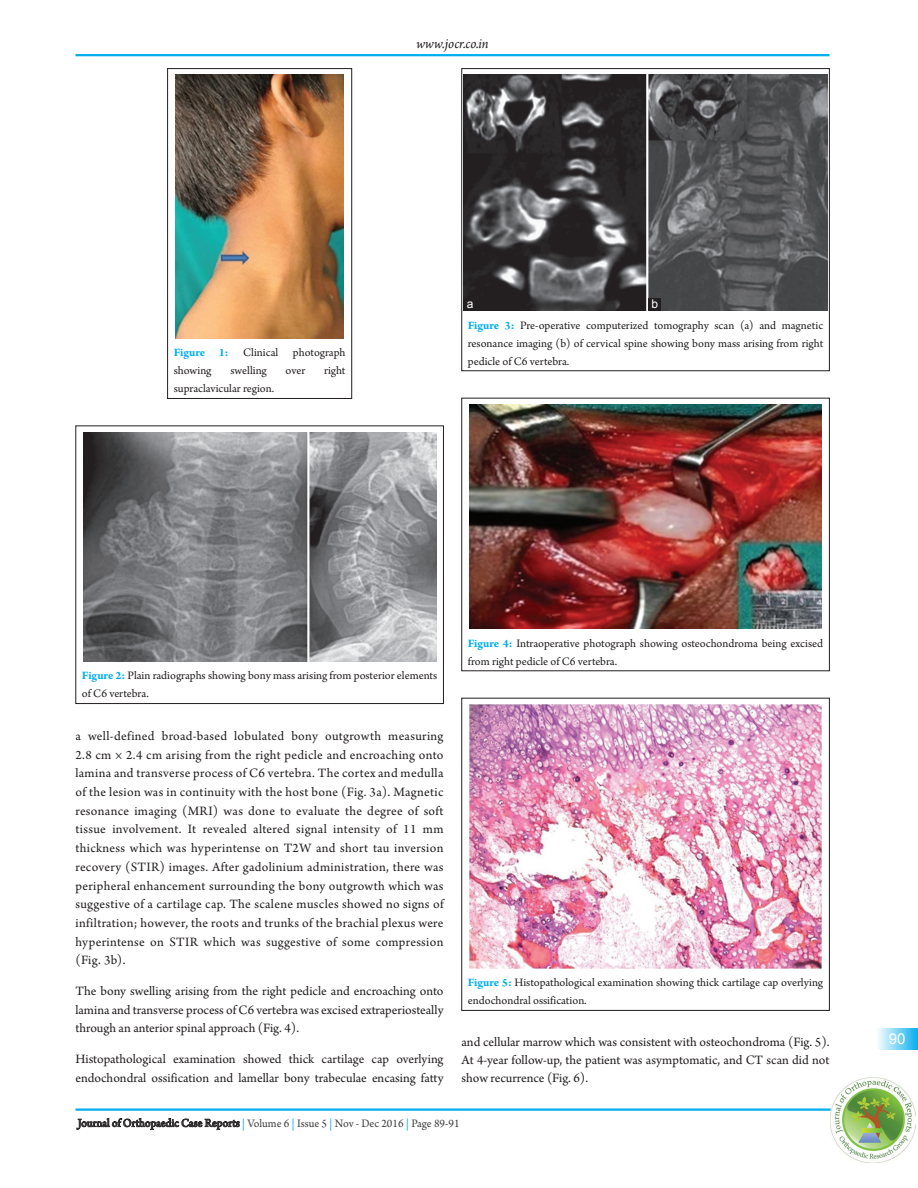
<style>
.page{position:relative;width:918px;height:1188px;background:#fff}
.page>*{position:absolute;margin:0;border:0;box-sizing:border-box;transform-origin:0 0}
.t1{font:italic 15px "Arno Pro";color:#231f20}
.t2{font:15px "Arial";color:#fff}
.TX{font:13.5px/18.8px "Arno Pro";color:#231f20;text-align:justify}
.FGC{font:12px/18px "Arno Pro";color:#231f20}
.t3{font:12px "Arno Pro";color:#3e3e3f}
.LABEL{font:12px "Arial";color:#fff}
.s1{font-weight:700;color:#00aeef}
.s2{color:#00aeef}
</style>
<div class="page">
<hr style="left:75px;top:54px;width:755px;height:2px;background:#00aeef">
<div style="left:876px;top:1029px;width:42px;height:21px;background:linear-gradient(to right,#fffffe,#0db2ef)"></div>
<img style="left:831px;top:1077px;width:85px;height:85px">
<hr style="left:75px;top:1108px;width:756px;height:3px;background:#00aeef">
<svg style="left:76px;top:1118px;width:164px;height:12px"></svg>
<img style="left:176px;top:75px;width:168px;height:263px">
<div style="left:167px;top:68px;width:185px;height:331px;border:1px solid #231f20"></div>
<img style="left:83px;top:432px;width:353px;height:229px">
<div style="left:76px;top:426px;width:368px;height:278px;border:1px solid #231f20"></div>
<img style="left:469px;top:704px;width:353px;height:264px">
<div style="left:462px;top:698px;width:368px;height:313px;border:1px solid #231f20"></div>
<img style="left:469px;top:404px;width:353px;height:225px">
<img style="left:464px;top:75px;width:363px;height:236px">
<div style="left:462px;top:68px;width:368px;height:303px;border:1px solid #231f20"></div>
<div style="left:464px;top:298px;width:12px;height:13px;background:#231f20"></div>
<div style="left:648px;top:298px;width:13px;height:13px;background:#231f20"></div>
<p class="t1" style="left:416px;top:35px;width:74px">www.jocr.co.in</p>
<p class="FGC" style="left:174px;top:344px;width:173px"><span class="s1">Figure 1:</span> Clinical photograph showing</p>
<p class="FGC" style="left:230px;top:362px;width:38px">swelling</p>
<p class="FGC" style="left:286px;top:362px;width:21px">over</p>
<p class="FGC" style="left:324px;top:362px;width:23px">right</p>
<p class="FGC" style="left:174px;top:380px;width:102px">supraclavicular region.</p>
<p class="LABEL" style="left:467px;top:295px;width:8px">a</p>
<p class="LABEL" style="left:651px;top:295px;width:8px">b</p>
<p class="FGC" style="left:468px;top:317px;width:357px;text-align:justify"><span class="s1">Figure 3:</span> Pre-operative computerized tomography scan (a) and magnetic resonance imaging (b) of cervical spine showing bony mass arising from right pedicle of C6 vertebra.</p>
<p class="FGC" style="left:82px;top:667px;width:357px"><span class="s1">Figure 2:</span> Plain radiographs showing bony mass arising from posterior elements of C6 vertebra.</p>
<p class="TX" style="left:75px;top:727px;width:370px">a well-defined broad-based lobulated bony outgrowth measuring 2.8 cm × 2.4 cm arising from the right pedicle and encroaching onto lamina and transverse process of C6 vertebra. The cortex and medulla of the lesion was in continuity with the host bone (Fig. 3a). Magnetic resonance imaging (MRI) was done to evaluate the degree of soft tissue involvement. It revealed altered signal intensity of 11 mm thickness which was hyperintense on T2W and short tau inversion recovery (STIR) images. After gadolinium administration, there was peripheral enhancement surrounding the bony outgrowth which was suggestive of a cartilage cap. The scalene muscles showed no signs of infiltration; however, the roots and trunks of the brachial plexus were hyperintense on STIR which was suggestive of some compression (Fig. 3b).</p>
<p class="TX" style="left:75px;top:982px;width:370px">The bony swelling arising from the right pedicle and encroaching onto lamina and transverse process of C6 vertebra was excised extraperiosteally through an anterior spinal approach (Fig. 4).</p>
<p class="TX" style="left:75px;top:1050px;width:370px">Histopathological examination showed thick cartilage cap overlying endochondral ossification and lamellar bony trabeculae encasing fatty</p>
<p class="FGC" style="left:468px;top:635px;width:357px"><span class="s1">Figure 4:</span> Intraoperative photograph showing osteochondroma being excised from right pedicle of C6 vertebra.</p>
<p class="FGC" style="left:468px;top:974px;width:357px"><span class="s1">Figure 5:</span> Histopathological examination showing thick cartilage cap overlying endochondral ossification.</p>
<p class="TX" style="left:462px;top:1034px;width:370px;line-height:18px">and cellular marrow which was consistent with osteochondroma (Fig. 5).<br>At 4-year follow-up, the patient was asymptomatic, and CT scan did not show recurrence (Fig. 6).</p>
<p class="t3" style="left:78px;top:1116px;width:383px">Journal of Orthopaedic Case Reports <span class="s2">|</span> Volume 6 <span class="s2">|</span> Issue 5 <span class="s2">|</span> Nov - Dec 2016 <span class="s2">|</span> Page 89-91</p>
<p class="t2" style="left:889px;top:1028px;width:18px">90</p>
</div>
